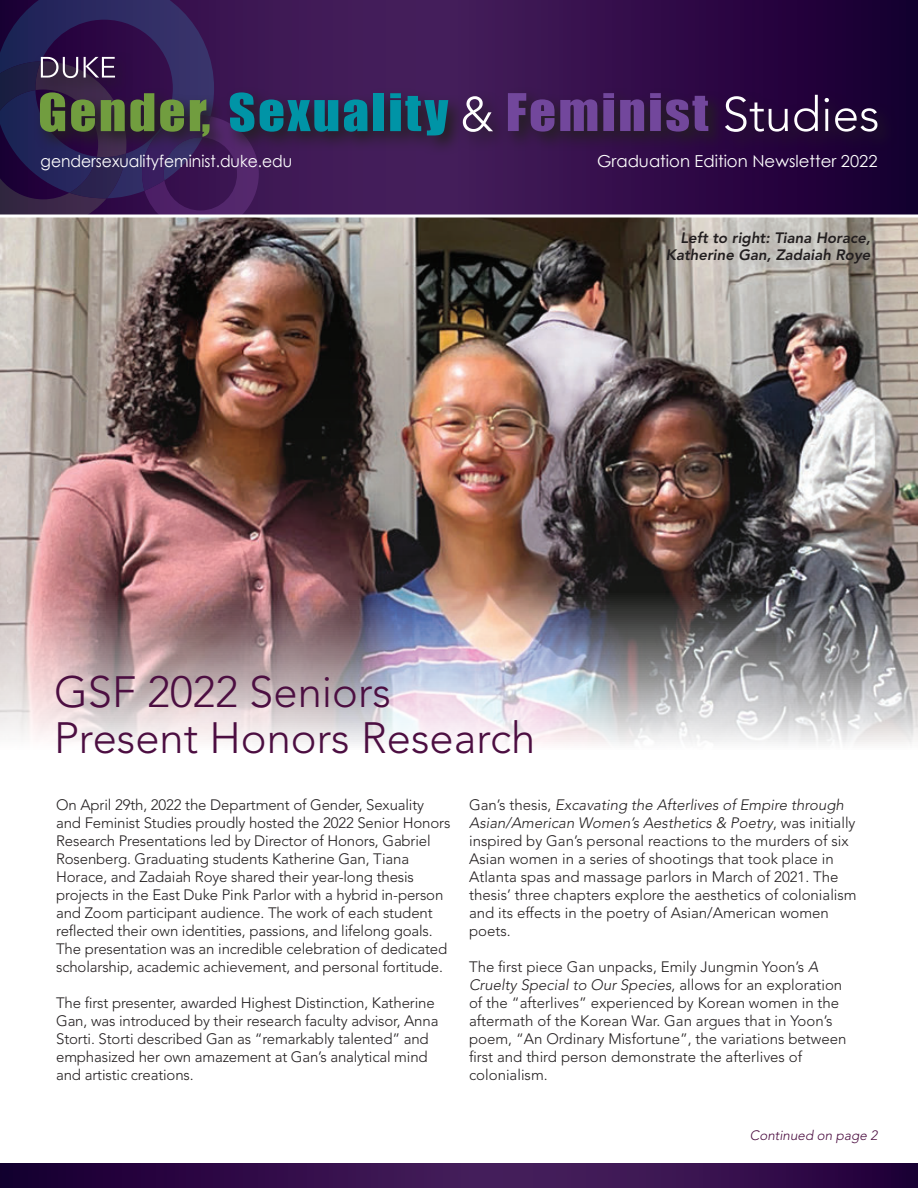
<style>
.page{position:relative;width:918px;height:1188px;background:#fff}
.page>*{position:absolute;margin:0;border:0;box-sizing:border-box;transform-origin:0 0}
.t1{font:300 43.5px "Avenir LT Std";color:#4c0e41}
.t2{font:16.5px "Century Gothic";color:#fff;scale:.94 1}
.t3{font:16.5px "Century Gothic";color:#fff}
.t4{font:300 15px/18px "Avenir LT Std";letter-spacing:-.01em;color:#231f20}
.t5{font:italic 800 15px/16.5px "Avenir";color:#231f20;text-align:right}
.t6{font:italic 300 13.5px "Avenir LT Std";color:#4c0e41}
.s1{font-style:italic}
</style>
<div class="page">
<img style="left:0;top:218px;width:918px;height:526px">
<svg style="left:338px;top:0;width:580px;height:214px;background:#300d48"></svg>
<svg style="left:0;top:1163px;width:918px;height:25px;background:#320e49"></svg>
<svg style="left:0;top:214px;width:918px;height:4px"></svg>
<svg style="left:338px;top:51px;width:559px;height:105px;background:#300f46"></svg>
<svg style="left:0;top:0;width:338px;height:215px;background:#372854"></svg>
<svg style="left:344px;top:100px;width:23px;height:32px"></svg>
<div style="left:373px;top:93px;width:11px;height:38px;background:#0094a6"></div>
<svg style="left:390px;top:93px;width:58px;height:42px;background:#17607a"></svg>
<svg style="left:463px;top:96px;width:30px;height:36px"></svg>
<svg style="left:508px;top:93px;width:89px;height:39px;background:#573476"></svg>
<svg style="left:603px;top:93px;width:11px;height:38px"></svg>
<svg style="left:620px;top:99px;width:24px;height:32px"></svg>
<svg style="left:650px;top:93px;width:58px;height:39px;background:#533071"></svg>
<svg style="left:725px;top:96px;width:63px;height:36px"></svg>
<svg style="left:794px;top:95px;width:24px;height:37px"></svg>
<svg style="left:825px;top:98px;width:4px;height:33px"></svg>
<svg style="left:835px;top:108px;width:42px;height:24px"></svg>
<p class="t2" style="left:41px;top:149px;width:269px">gendersexualityfeminist.duke.edu</p>
<p class="t3" style="left:597px;top:149px;width:282px">Graduation Edition Newsletter 2022</p>
<p class="t5" style="left:666px;top:230px;width:206px">Left to right: Tiana Horace,<br>Katherine Gan, Zadaiah Roye</p>
<p class="t1" style="left:54px;top:666px;width:339px">GSF 2022 Seniors</p>
<p class="t1" style="left:54px;top:713px;width:483px">Present Honors Research</p>
<p class="t4" style="left:56px;top:796px;width:396px">On April 29th, 2022 the Department of Gender, Sexuality and Feminist Studies proudly hosted the 2022 Senior Honors Research Presentations led by Director of Honors, Gabriel Rosenberg. Graduating students Katherine Gan, Tiana Horace, and Zadaiah Roye shared their year-long thesis projects in the East Duke Pink Parlor with a hybrid in-person and Zoom participant audience. The work of each student reflected their own identities, passions, and lifelong goals.<br>The presentation was an incredible celebration of dedicated scholarship, academic achievement, and personal fortitude.</p>
<p class="t4" style="left:56px;top:994px;width:384px">The first presenter, awarded Highest Distinction, Katherine Gan, was introduced by their research faculty advisor, Anna Storti. Storti described Gan as “remarkably talented” and emphasized her own amazement at Gan’s analytical mind and artistic creations.</p>
<p class="t4" style="left:469px;top:796px;width:389px">Gan’s thesis, <span class="s1">Excavating the Afterlives of Empire through Asian/American Women’s Aesthetics &amp; Poetry</span>, was initially inspired by Gan’s personal reactions to the murders of six Asian women in a series of shootings that took place in Atlanta spas and massage parlors in March of 2021. The thesis’ three chapters explore the aesthetics of colonialism and its effects in the poetry of Asian/American women poets.</p>
<p class="t4" style="left:469px;top:958px;width:379px">The first piece Gan unpacks, Emily Jungmin Yoon’s <span class="s1">A Cruelty Special to Our Species</span>, allows for an exploration of the “afterlives” experienced by Korean women in the aftermath of the Korean War. Gan argues that in Yoon’s poem, “An Ordinary Misfortune”, the variations between first and third person demonstrate the afterlives of colonialism.</p>
<p class="t6" style="left:750px;top:1127px;width:129px">Continued on page 2</p>
</div>
